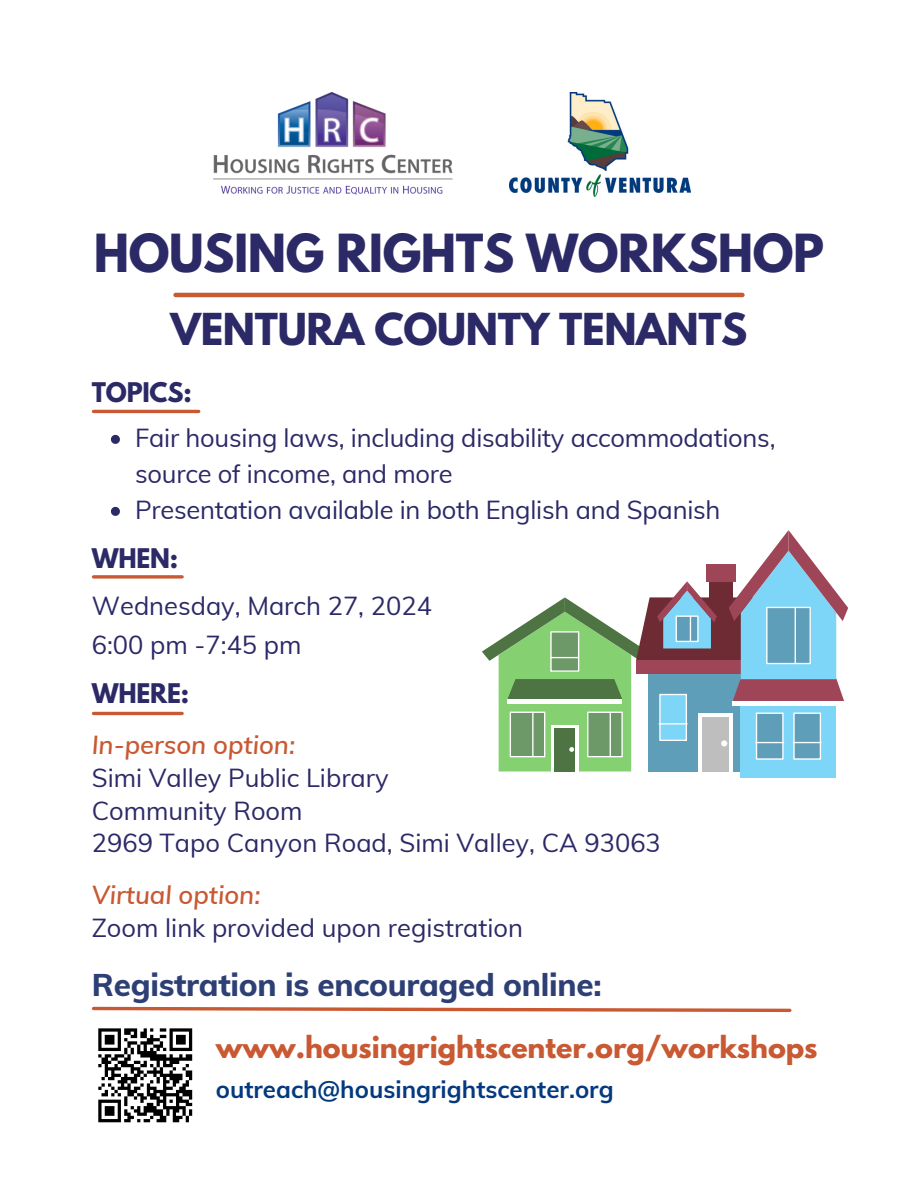
<style>
.page{position:relative;width:918px;height:1188px;background:#fff}
.page>*{position:absolute;margin:0;border:0;box-sizing:border-box;transform-origin:0 0}
.t1{font:700 46.5px "League Spartan";letter-spacing:-.01em;color:#2c2967}
.t2{font:700 39px "League Spartan";letter-spacing:-.01em;color:#2c2967}
.t3{font:800 31.35px "Muli";letter-spacing:-.01em;color:#2d3f75}
.t4{font:700 27px "League Spartan";color:#c85933}
.t5{font:25.5px/32.7px "Muli";color:#2c2967}
.t6{font:700 24px "Muli";color:#04397f}
.t7{font:700 24px "League Spartan";letter-spacing:-.01em;color:#2c2967}
.s1{font-weight:600;font-style:italic;color:#c85933}
</style>
<div class="page">
<img style="left:213px;top:93px;width:240px;height:102px">
<img style="left:509px;top:93px;width:181px;height:103px">
<svg style="left:98px;top:1028px;width:95px;height:95px"></svg>
<svg style="left:91px;top:1006px;width:701px;height:7px"></svg>
<hr style="left:176px;top:293px;width:566px;height:4px;background:#c85933">
<hr style="left:93px;top:410px;width:106px;height:3px;background:#c85933">
<svg style="left:111px;top:435px;width:9px;height:9px"></svg>
<svg style="left:111px;top:507px;width:9px;height:9px"></svg>
<svg style="left:93px;top:575px;width:89px;height:4px"></svg>
<hr style="left:93px;top:712px;width:89px;height:3px;background:#c85933">
<div style="left:741px;top:679px;width:95px;height:99px;background:#7dd5f7"></div>
<svg style="left:482px;top:530px;width:366px;height:242px"></svg>
<hr style="left:795px;top:607px;width:1px;height:57px;background:#fff">
<p class="t1" style="left:94px;top:230px;width:732px">HOUSING RIGHTS WORKSHOP</p>
<h5 class="t2" style="left:170px;top:310px;width:578px">VENTURA COUNTY TENANTS</h5>
<h5 class="t7" style="left:92px;top:381px;width:101px">TOPICS:</h5>
<p class="t5" style="left:135px;top:420px;width:642px;line-height:36px">Fair housing laws, including disability accommodations, source of income, and more</p>
<p class="t5" style="left:135px;top:493px;width:587px">Presentation available in both English and Spanish</p>
<h5 class="t7" style="left:92px;top:546px;width:88px">WHEN:</h5>
<h3 class="t5" style="left:92px;top:586px;width:342px;line-height:39.3px">Wednesday, March 27, 2024<br>6:00 pm -7:45 pm</h3>
<h5 class="t7" style="left:92px;top:681px;width:99px">WHERE:</h5>
<h5 class="t5" style="left:92px;top:728px;width:571px"><span class="s1">In-person option:<br></span>Simi Valley Public Library<br>Community Room<br>2969 Tapo Canyon Road, Simi Valley, CA 93063</h5>
<p class="t5" style="left:92px;top:878px;width:433px"><span class="s1">Virtual option:<br></span>Zoom link provided upon registration</p>
<h2 class="t3" style="left:92px;top:964px;width:511px">Registration is encouraged online:</h2>
<h1 class="t4" style="left:216px;top:1034px;width:603px">www.housingrightscenter.org/workshops</h1>
<h1 class="t6" style="left:216px;top:1074px;width:399px">outreach@housingrightscenter.org</h1>
</div>
